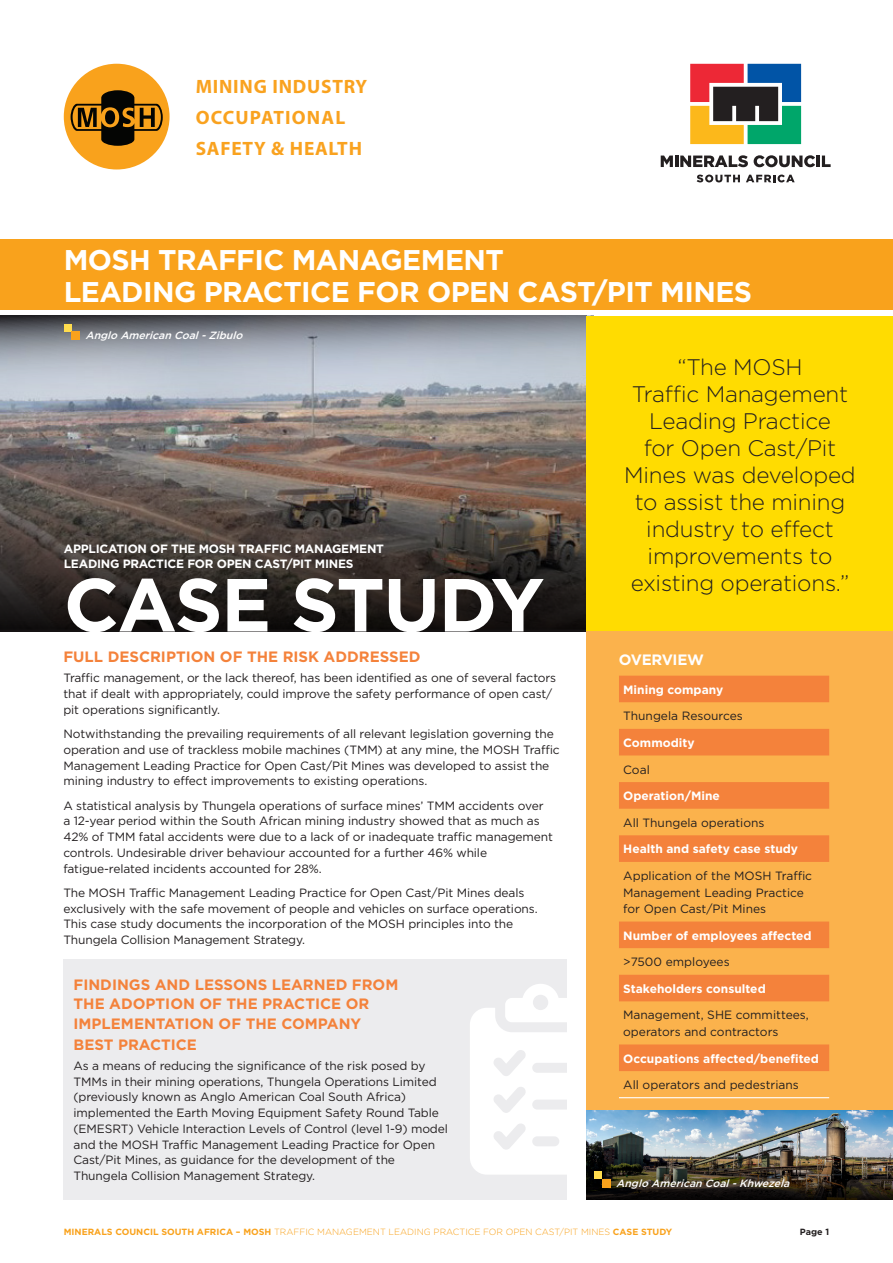
<style>
.page{position:relative;width:893px;height:1263px;background:#fff}
.page>*{position:absolute;margin:0;border:0;box-sizing:border-box;transform-origin:0 0}
.Fact_sheet_heading{font:700 75px "Gotham";letter-spacing:-.02em;color:#fff}
.Fact_sheet_heading-2{font:700 28.5px/31.5px "Gotham";letter-spacing:-.02em;color:#fff}
.Pull_quote_front_box_only{font:300 22.5px/27px "Gotham";letter-spacing:-.01em;color:#231f20;text-align:center}
.t1{font:700 19.35px/30.6px "Myriad Pro";letter-spacing:.04em;color:#f9a21f}
.Heading_1_2017{font:700 15px/19.5px "Gotham";color:#f4823b}
.Fact_sheet_heading-3{font:700 15px "Gotham";letter-spacing:-.02em;color:#fff}
.Body_Copy_2017{font:12px/15.8px "Gotham";letter-spacing:-.01em;color:#231f20}
.Body_Copy_2017-2{font:700 12px "Gotham";color:#fff}
.Fact_sheet_heading-4{font:700 12px/15px "Gotham";letter-spacing:-.02em;color:#fff}
.Body_copy{font:italic 500 10.5px "Gotham";color:#fff}
.t2{font:300 9px "Gotham";color:#f9a21c}
.t3{font:700 9px "Gotham";color:#231f20}
.s1{font-weight:700}
</style>
<div class="page">
<img style="left:0;top:438px;width:587px;height:194px">
<div style="left:63px;top:959px;width:504px;height:240px;background:#ececee"></div>
<svg style="left:0;top:316px;width:587px;height:122px;background:#9fa1a6"></svg>
<svg style="left:0;top:474px;width:587px;height:157px;background:#423933"></svg>
<div style="left:64px;top:64px;width:106px;height:105px;background:#f9a21c;border-radius:50%"></div>
<svg style="left:71px;top:90px;width:92px;height:56px"></svg>
<div style="left:0;top:240px;width:893px;height:70px;background:#f9a21c"></div>
<svg style="left:690px;top:64px;width:111px;height:80px;background:#787462"></svg>
<svg style="left:661px;top:155px;width:87px;height:12px"></svg>
<svg style="left:754px;top:155px;width:77px;height:12px"></svg>
<svg style="left:697px;top:175px;width:43px;height:7px"></svg>
<svg style="left:746px;top:175px;width:49px;height:7px"></svg>
<div style="left:64px;top:324px;width:7px;height:7px;background:#ffdc4e"></div>
<div style="left:71px;top:331px;width:9px;height:9px;background:#f9a21c"></div>
<svg style="left:470px;top:984px;width:117px;height:190px"></svg>
<div style="left:587px;top:316px;width:306px;height:315px;background:#ffdc01"></div>
<div style="left:587px;top:631px;width:306px;height:568px;background:#fbb24c"></div>
<svg style="left:619px;top:676px;width:210px;height:395px"></svg>
<hr style="left:619px;top:1097px;width:210px;height:1px;background:#fff">
<img style="left:587px;top:1111px;width:306px;height:48px">
<img style="left:587px;top:1159px;width:306px;height:40px">
<div style="left:594px;top:1171px;width:8px;height:8px;background:#ffdc4e"></div>
<div style="left:602px;top:1179px;width:9px;height:9px;background:#f9a21c"></div>
<p class="t1" style="left:196px;top:71px;width:173px">MINING INDUSTRY<br>OCCUPATIONAL<br>SAFETY &amp; HEALTH</p>
<p class="Fact_sheet_heading-2" style="left:64px;top:244px;width:690px">MOSH TRAFFIC MANAGEMENT<br>LEADING PRACTICE FOR OPEN CAST/PIT MINES</p>
<p class="Body_copy" style="left:85px;top:329px;width:162px">AngloAmericanCoal-Zibulo</p>
<p class="Fact_sheet_heading-4" style="left:64px;top:542px;width:322px">APPLICATION OF THE MOSH TRAFFIC MANAGEMENT<br>LEADING PRACTICE FOR OPEN CAST/PIT MINES</p>
<p class="Fact_sheet_heading" style="left:64px;top:555px;width:482px">CASE STUDY</p>
<p class="Heading_1_2017" style="left:63px;top:647px;width:359px">FULL DESCRIPTION OF THE RISK ADDRESSED</p>
<p class="Body_Copy_2017" style="left:63px;top:670px;width:494px">Traffic management, or the lack thereof, has been identified as one of several factors that if dealt with appropriately, could improve the safety performance of open cast/ pit operations significantly.</p>
<p class="Body_Copy_2017" style="left:63px;top:726px;width:498px">Notwithstanding the prevailing requirements of all relevant legislation governing the operation and use of trackless mobile machines (TMM) at any mine, the MOSH Traffic Management Leading Practice for Open Cast/Pit Mines was developed to assist the mining industry to effect improvements to existing operations.</p>
<p class="Body_Copy_2017" style="left:63px;top:797px;width:491px">A statistical analysis by Thungela operations of surface mines’ TMM accidents over a 12-year period within the South African mining industry showed that as much as 42% of TMM fatal accidents were due to a lack of or inadequate traffic management controls. Undesirable driver behaviour accounted for a further 46% while fatigue-related incidents accounted for 28%.</p>
<p class="Body_Copy_2017" style="left:63px;top:884px;width:476px">The MOSH Traffic Management Leading Practice for Open Cast/Pit Mines deals exclusively with the safe movement of people and vehicles on surface operations.<br>This case study documents the incorporation of the MOSH principles into the Thungela Collision Management Strategy.</p>
<p class="Heading_1_2017" style="left:74px;top:974px;width:326px">FINDINGS AND LESSONS LEARNED FROM<br>THE ADOPTION OF THE PRACTICE OR<br>IMPLEMENTATION OF THE COMPANY</p>
<p class="Heading_1_2017" style="left:74px;top:1034px;width:125px">BEST PRACTICE</p>
<p class="Body_Copy_2017" style="left:74px;top:1057px;width:376px">As a means of reducing the significance of the risk posed by TMMs in their mining operations, Thungela Operations Limited (previously known as Anglo American Coal South Africa) implemented the Earth Moving Equipment Safety Round Table (EMESRT) Vehicle Interaction Levels of Control (level 1-9) model and the MOSH Traffic Management Leading Practice for Open Cast/Pit Mines, as guidance for the development of the Thungela Collision Management Strategy.</p>
<p class="Pull_quote_front_box_only" style="left:624px;top:352px;width:233px">“The MOSH<br>Traffic Management<br>Leading Practice<br>for Open Cast/Pit<br>Mines was developed to assist the mining industry to effect improvements to existing operations.”</p>
<p class="Fact_sheet_heading-3" style="left:619px;top:650px;width:86px">OVERVIEW</p>
<p class="Body_Copy_2017-2" style="left:623px;top:681px;width:102px">Mining company</p>
<p class="Body_Copy_2017" style="left:623px;top:708px;width:121px">Thungela Resources</p>
<p class="Body_Copy_2017-2" style="left:623px;top:735px;width:73px">Commodity</p>
<p class="Body_Copy_2017" style="left:623px;top:761px;width:28px">Coal</p>
<p class="Body_Copy_2017-2" style="left:623px;top:788px;width:98px">Operation/Mine</p>
<p class="Body_Copy_2017" style="left:623px;top:814px;width:143px">All Thungela operations</p>
<p class="Body_Copy_2017-2" style="left:623px;top:841px;width:176px">Health and safety case study</p>
<p class="Body_Copy_2017" style="left:623px;top:867px;width:190px;line-height:16.5px">Application of the MOSH Traffic<br>Management Leading Practice for Open Cast/Pit Mines</p>
<p class="Body_Copy_2017-2" style="left:623px;top:927px;width:190px">Number of employees affected</p>
<p class="Body_Copy_2017" style="left:623px;top:954px;width:108px">&gt;7500 employees</p>
<p class="Body_Copy_2017-2" style="left:623px;top:981px;width:144px">Stakeholders consulted</p>
<p class="Body_Copy_2017" style="left:623px;top:1007px;width:187px;line-height:16.5px">Management, SHE committees, operators and contractors</p>
<p class="Body_Copy_2017-2" style="left:623px;top:1050px;width:197px">Occupations affected/benefited</p>
<p class="Body_Copy_2017" style="left:623px;top:1077px;width:177px">All operators and pedestrians</p>
<p class="Body_copy" style="left:616px;top:1176px;width:178px">AngloAmericanCoal-Khwezela</p>
<p class="t2" style="left:64px;top:1226px;width:610px"><span class="s1">MINERALS COUNCIL SOUTH AFRICA – MOSH</span> TRAFFIC MANAGEMENT LEADING PRACTICE FOR OPEN CAST/PIT MINES <span class="s1">CASE STUDY</span></p>
<p class="t3" style="left:800px;top:1225px;width:31px">Page 1</p>
</div>
